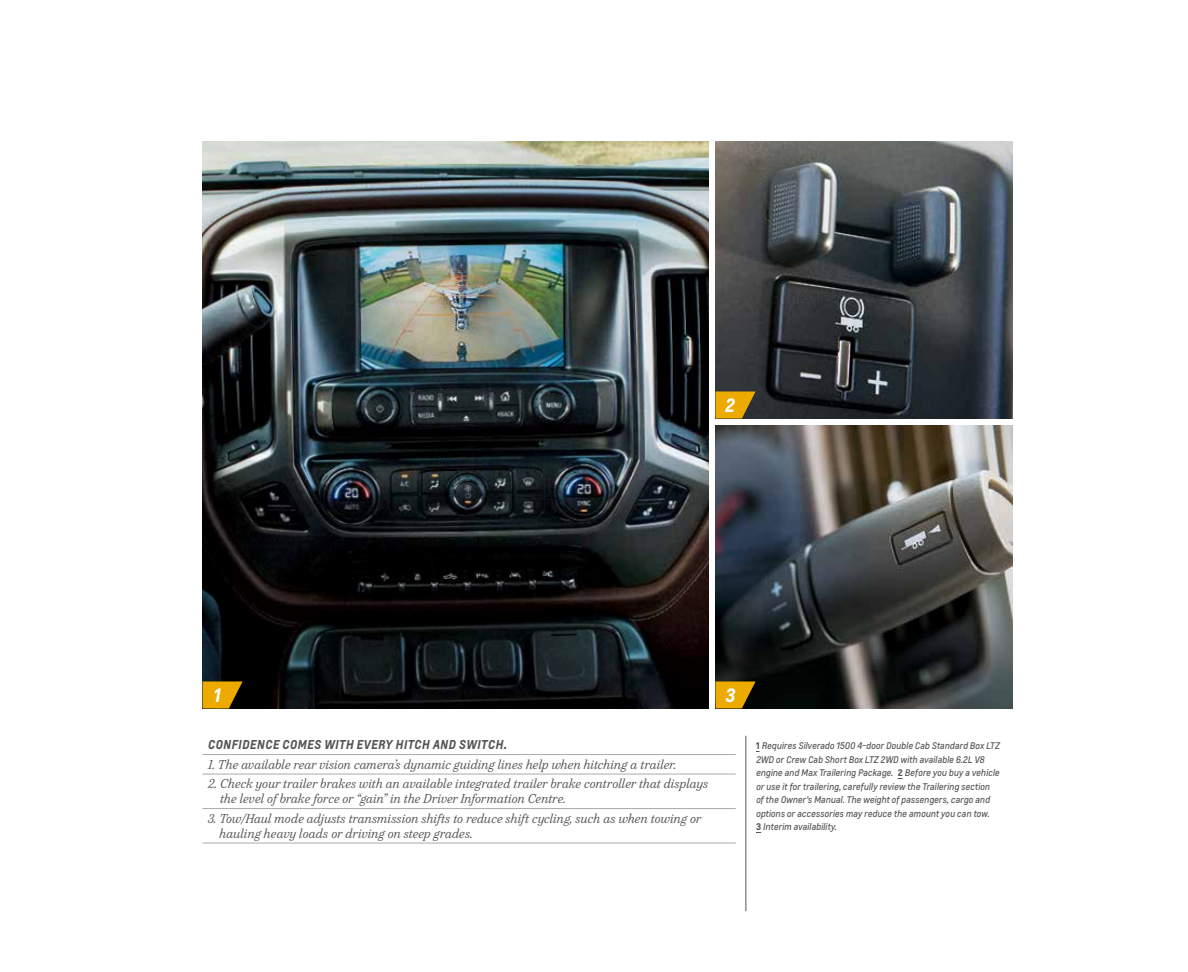
<style>
.page{position:relative;width:1188px;height:972px;background:#fff}
.page>*{position:absolute;margin:0;border:0;box-sizing:border-box;transform-origin:0 0}
.t1{font:italic 700 18px "Louis";color:#fff}
.t2{font:italic 12px/15px "Durant";color:#55565a}
.t3{font:italic 700 12px "Louis";letter-spacing:.025em;color:#55565a}
.t4{font:italic 9px/13.5px "Louis";letter-spacing:-.005em;color:#55565a}
.s1{font-weight:700;font-style:normal}
</style>
<div class="page">
<img style="left:202px;top:142px;width:507px;height:566px">
<img style="left:716px;top:142px;width:296px;height:276px">
<img style="left:716px;top:425px;width:296px;height:283px">
<svg style="left:202px;top:681px;width:41px;height:27px"></svg>
<svg style="left:702px;top:391px;width:54px;height:27px"></svg>
<svg style="left:702px;top:681px;width:54px;height:27px"></svg>
<hr style="left:202px;top:774px;width:534px;height:1px;background:#aaaaac">
<hr style="left:202px;top:808px;width:534px;height:1px;background:#aaaaac">
<hr style="left:202px;top:843px;width:534px;height:1px;background:#aaaaac">
<hr style="left:202px;top:754px;width:534px;height:1px;background:#aaaaac">
<hr style="left:746px;top:736px;width:1px;height:175px;background:#55565a">
<h1 class="t1" style="left:725px;top:393px;width:11px">2</h1>
<h1 class="t1" style="left:214px;top:683px;width:9px">1</h1>
<p class="t3" style="left:208px;top:737px;width:301px">CONFIDENCE COMES WITH EVERY HITCH AND SWITCH.</p>
<p class="t2" style="left:208px;top:757px;width:470px">1. The available rear vision camera’s dynamic guiding lines help when hitching a trailer.</p>
<p class="t2" style="left:220px;top:776px;width:490px;text-indent:-12px">2. Check your trailer brakes with an available integrated trailer brake controller that displays the level of brake force or “gain” in the Driver Information Centre.</p>
<p class="t2" style="left:219px;top:811px;width:483px;text-indent:-12px">3. Tow/Haul mode adjusts transmission shifts to reduce shift cycling, such as when towing or hauling heavy loads or driving on steep grades.</p>
<h1 class="t1" style="left:725px;top:683px;width:12px">3</h1>
<p class="t4" style="left:756px;top:739px;width:245px"><span class="s1">1</span> Requires Silverado 1500 4-door Double Cab Standard Box LTZ 2WD or Crew Cab Short Box LTZ 2WD with available 6.2L V8 engine and Max Trailering Package. <span class="s1">2</span> Before you buy a vehicle or use it for trailering, carefully review the Trailering section of the Owner’s Manual. The weight of passengers, cargo and options or accessories may reduce the amount you can tow.<br><span class="s1">3</span> Interim availability.</p>
</div>
